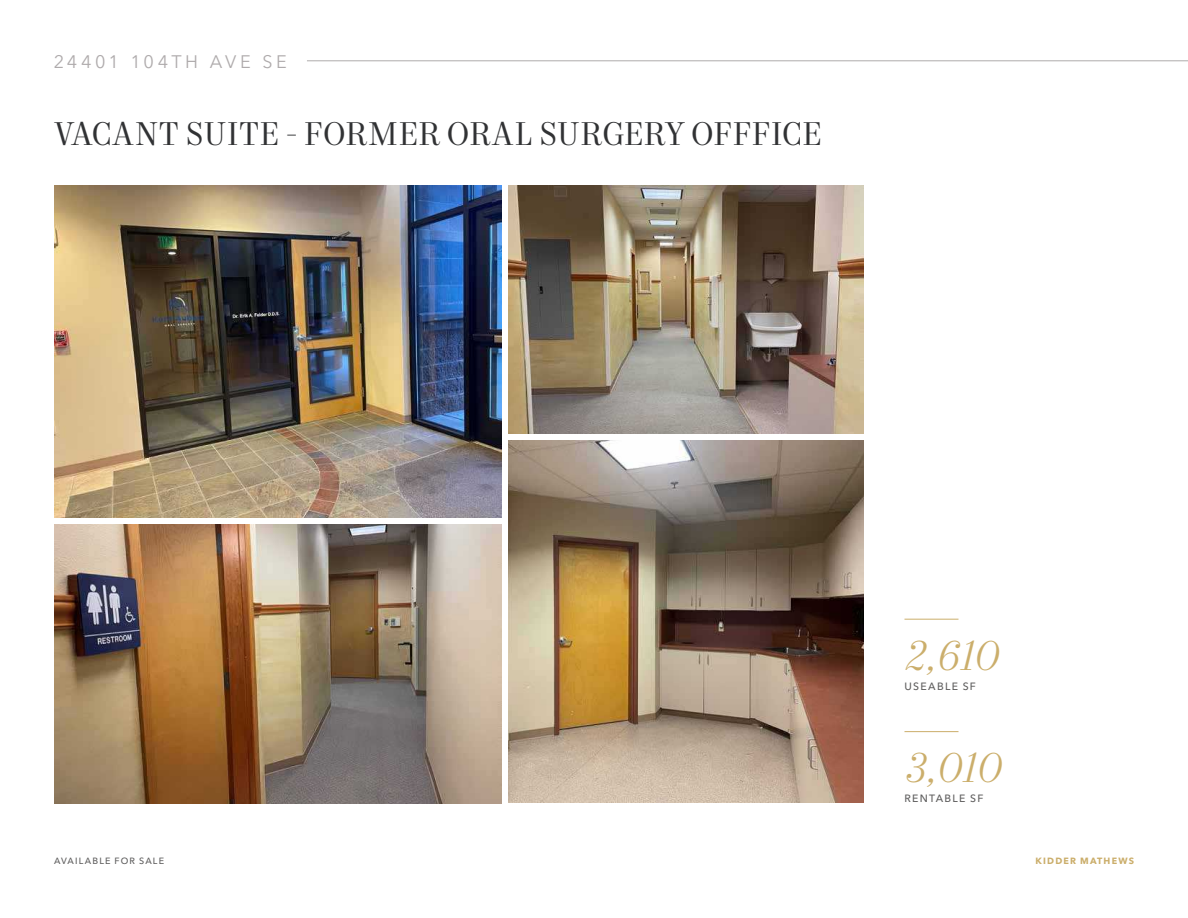
<style>
.page{position:relative;width:1188px;height:918px;background:#fff}
.page>*{position:absolute;margin:0;border:0;box-sizing:border-box;transform-origin:0 0}
.Stat_Italic_-_Gold_2023{font:italic 300 42px "Mort Modern 07";letter-spacing:-.015em;color:#cbae6b}
.Headline_-_Level_2_-_Charcoal_2023{font:33px "Mort Modern 08";letter-spacing:-.005em;color:#313234}
.t1{font:18px "Avenir Next LT Pro";letter-spacing:.195em;color:#afabac}
.Stat_Label_-_Ash_2023{font:500 10.5px "Avenir Next LT Pro";letter-spacing:.12em;color:#5e5d5d}
.t2{font:500 9px "Avenir Next LT Pro";letter-spacing:.13em;color:#5e5d5d}
.t3{font:700 9px "Avenir Next LT Pro";letter-spacing:.13em;color:#cbae6b}
</style>
<div class="page">
<img style="left:54px;top:186px;width:448px;height:332px">
<img style="left:508px;top:441px;width:356px;height:361px">
<img style="left:509px;top:186px;width:355px;height:248px">
<hr style="left:904px;top:619px;width:54px;height:1px;background:#cbae6b">
<hr style="left:904px;top:731px;width:54px;height:1px;background:#cbae6b">
<img style="left:54px;top:524px;width:448px;height:279px">
<hr style="left:307px;top:61px;width:881px;height:1px;background:#afabac">
<p class="t1" style="left:54px;top:51px;width:235px">24401 104TH AVE SE</p>
<p class="Headline_-_Level_2_-_Charcoal_2023" style="left:54px;top:114px;width:770px">VACANT SUITE - FORMER ORAL SURGERY OFFFICE</p>
<p class="Stat_Italic_-_Gold_2023" style="left:904px;top:630px;width:96px">2,610</p>
<p class="Stat_Label_-_Ash_2023" style="left:904px;top:680px;width:73px">USEABLE SF</p>
<p class="Stat_Italic_-_Gold_2023" style="left:904px;top:743px;width:98px">3,010</p>
<p class="Stat_Label_-_Ash_2023" style="left:904px;top:792px;width:81px">RENTABLE SF</p>
<p class="t2" style="left:54px;top:855px;width:112px">AVAILABLE FOR SALE</p>
<p class="t3" style="left:1036px;top:855px;width:100px">KIDDER MATHEWS</p>
</div>
